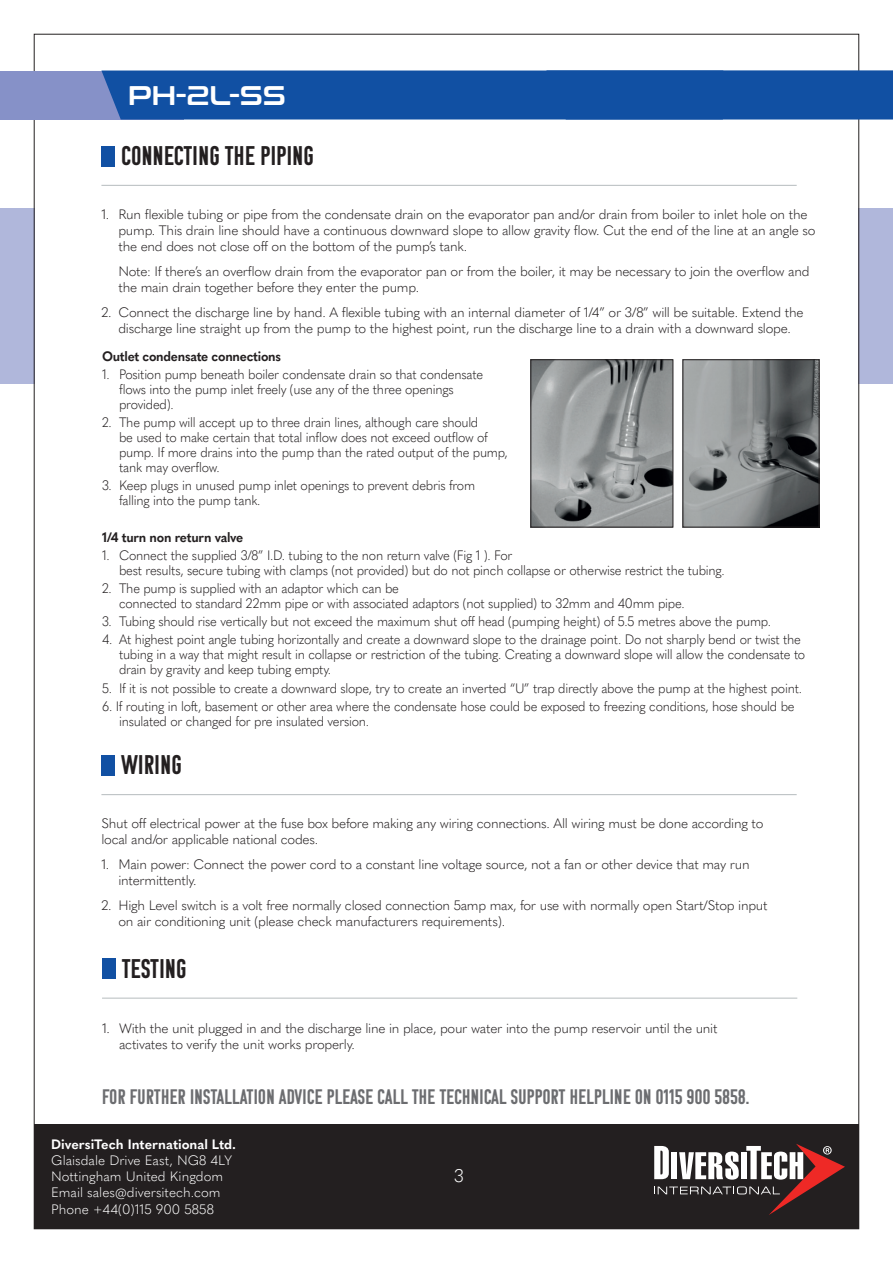
<style>
.page{position:relative;width:893px;height:1263px;background:#fff}
.page>*{position:absolute;margin:0;border:0;box-sizing:border-box;transform-origin:0 0}
.t1{font:27px "Komu B";letter-spacing:.02em;color:#231f20}
.t2{font:26.85px "Conthrax Sb";color:#fff}
.t3{font:21px "Komu B";letter-spacing:.02em;color:#6c6d70}
.t4{font:300 18px "Quasimoda";color:#fff}
.t5{font:300 13.5px/15px "Quasimoda";letter-spacing:-.02em;color:#231f20;scale:.95 1}
.t6{font:300 13.5px/16.2px "Quasimoda";letter-spacing:-.02em;color:#231f20}
.t7{font:300 13.5px/16.2px "Quasimoda";color:#fff}
.t8{font:700 13.5px "Quasimoda";letter-spacing:-.02em;color:#231f20;scale:.95 1}
.t9{font:700 13.5px "Quasimoda";color:#fff}
</style>
<div class="page">
<div style="left:0;top:208px;width:34px;height:176px;background:#b0b7db"></div>
<div style="left:859px;top:208px;width:34px;height:176px;background:#b0b7db"></div>
<div style="left:0;top:71px;width:183px;height:48px;background:#8691c8"></div>
<div style="left:101px;top:70px;width:792px;height:50px;background:#1150a3"></div>
<div style="left:34px;top:1124px;width:825px;height:105px;background:#231f20"></div>
<svg style="left:654px;top:1144px;width:191px;height:71px"></svg>
<hr style="left:101px;top:185px;width:696px;height:1px;background:#b6bcbe">
<hr style="left:101px;top:794px;width:696px;height:1px;background:#b6bcbe">
<div style="left:101px;top:146px;width:14px;height:20px;background:#1150a3"></div>
<div style="left:101px;top:755px;width:14px;height:20px;background:#1150a3"></div>
<img style="left:533px;top:362px;width:138px;height:163px">
<div style="left:531px;top:360px;width:142px;height:167px;border:1px solid #231f20"></div>
<img style="left:685px;top:362px;width:132px;height:163px">
<div style="left:683px;top:360px;width:136px;height:167px;border:1px solid #231f20"></div>
<hr style="left:102px;top:998px;width:695px;height:1px;background:#b6bcbe">
<div style="left:102px;top:959px;width:14px;height:20px;background:#1150a3"></div>
<h2 class="t2" style="left:128px;top:75px;width:159px">PH-2L-SS</h2>
<h1 class="t1" style="left:122px;top:141px;width:193px">CONNECTING THE PIPING</h1>
<p class="t6" style="left:118px;top:205px;width:699px;text-indent:-17px">1. Run flexible tubing or pipe from the condensate drain on the evaporator pan and/or drain from boiler to inlet hole on the pump. This drain line should have a continuous downward slope to allow gravity flow. Cut the end of the line at an angle so the end does not close off on the bottom of the pump’s tank.</p>
<p class="t6" style="left:118px;top:262px;width:693px">Note: If there’s an overflow drain from the evaporator pan or from the boiler, it may be necessary to join the overflow and the main drain together before they enter the pump.</p>
<p class="t6" style="left:101px;top:303px;width:703px;text-align:center">2. Connect the discharge line by hand. A flexible tubing with an internal diameter of 1/4” or 3/8” will be suitable. Extend the discharge line straight up from the pump to the highest point, run the discharge line to a drain with a downward slope.</p>
<p class="t8" style="left:102px;top:345px;width:190px">Outlet condensate connections</p>
<p class="t5" style="left:119px;top:366px;width:385px;text-indent:-17px">1. Position pump beneath boiler condensate drain so that condensate flows into the pump inlet freely (use any of the three openings provided).</p>
<p class="t5" style="left:119px;top:414px;width:411px;text-indent:-17px">2. The pump will accept up to three drain lines, although care should<br>be used to make certain that total inflow does not exceed outflow of pump. If more drains into the pump than the rated output of the pump, tank may overflow.</p>
<p class="t5" style="left:119px;top:477px;width:376px;text-indent:-17px">3. Keep plugs in unused pump inlet openings to prevent debris from falling into the pump tank.</p>
<p class="t8" style="left:102px;top:526px;width:150px">1/4 turn non return valve</p>
<p class="t5" style="left:119px;top:547px;width:639px;text-indent:-17px">1. Connect the supplied 3/8” I.D. tubing to the non return valve (Fig 1 ). For<br>best results, secure tubing with clamps (not provided) but do not pinch collapse or otherwise restrict the tubing.</p>
<p class="t5" style="left:119px;top:580px;width:597px;text-indent:-17px">2. The pump is supplied with an adaptor which can be<br>connected to standard 22mm pipe or with associated adaptors (not supplied) to 32mm and 40mm pipe.</p>
<p class="t5" style="left:102px;top:613px;width:706px">3. Tubing should rise vertically but not exceed the maximum shut off head (pumping height) of 5.5 metres above the pump.</p>
<p class="t5" style="left:119px;top:631px;width:724px;text-indent:-17px">4. At highest point angle tubing horizontally and create a downward slope to the drainage point. Do not sharply bend or twist the tubing in a way that might result in collapse or restriction of the tubing. Creating a downward slope will allow the condensate to drain by gravity and keep tubing empty.</p>
<p class="t5" style="left:102px;top:679px;width:738px">5. If it is not possible to create a downward slope, try to create an inverted “U” trap directly above the pump at the highest point.</p>
<p class="t5" style="left:119px;top:698px;width:713px;text-indent:-17px">6. If routing in loft, basement or other area where the condensate hose could be exposed to freezing conditions, hose should be insulated or changed for pre insulated version.</p>
<h1 class="t1" style="left:122px;top:750px;width:61px">WIRING</h1>
<p class="t6" style="left:101px;top:814px;width:663px">Shut off electrical power at the fuse box before making any wiring connections. All wiring must be done according to local and/or applicable national codes.</p>
<p class="t6" style="left:118px;top:855px;width:633px;text-indent:-17px">1. Main power: Connect the power cord to a constant line voltage source, not a fan or other device that may run intermittently.</p>
<p class="t6" style="left:118px;top:896px;width:651px;text-indent:-17px">2. High Level switch is a volt free normally closed connection 5amp max, for use with normally open Start/Stop input on air conditioning unit (please check manufacturers requirements).</p>
<h1 class="t1" style="left:122px;top:953px;width:66px">TESTING</h1>
<p class="t6" style="left:119px;top:1019px;width:600px;text-indent:-17px">1. With the unit plugged in and the discharge line in place, pour water into the pump reservoir until the unit activates to verify the unit works properly.</p>
<h3 class="t3" style="left:102px;top:1085px;width:648px">FOR FURTHER INSTALLATION ADVICE PLEASE CALL THE TECHNICAL SUPPORT HELPLINE ON 0115 900 5858.</h3>
<p class="t9" style="left:51px;top:1133px;width:187px">DiversiTech International Ltd.</p>
<p class="t7" style="left:51px;top:1151px;width:183px">Glaisdale Drive East, NG8 4LY<br>Nottingham United Kingdom<br>Email sales@diversitech.com<br>Phone +44(0)115 900 5858</p>
<h3 class="t4" style="left:454px;top:1162px;width:11px">3</h3>
</div>
